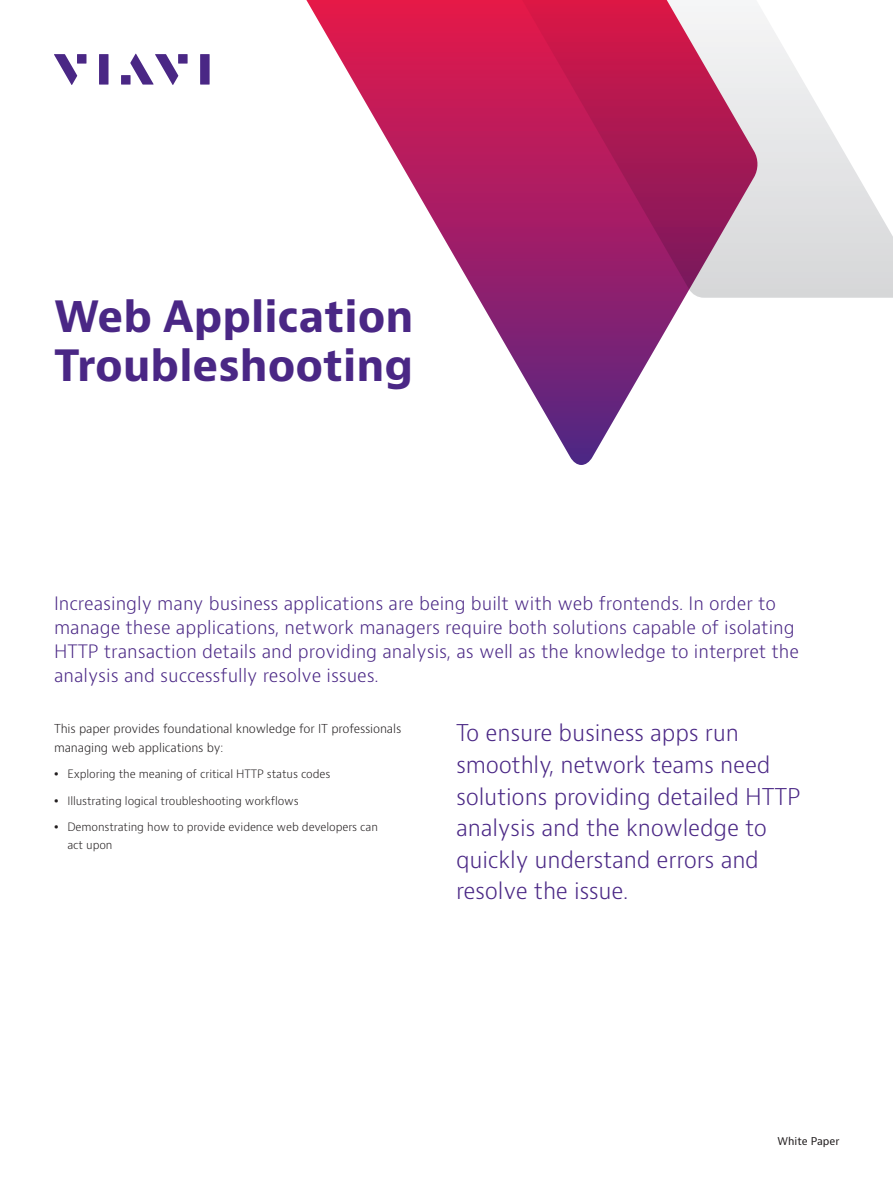
<style>
.page{position:relative;width:893px;height:1191px;background:#fff}
.page>*{position:absolute;margin:0;border:0;box-sizing:border-box;transform-origin:0 0}
.t1{font:700 42px/49.5px "Bernino Sans";color:#4a2785}
.t2{font:300 22.5px/31.5px "Bernino Sans";letter-spacing:-.01em;color:#4a2785}
.t3{font:300 18px/24px "Bernino Sans";color:#4a2785}
.t4{font:300 12px/18.8px "Bernino Sans";letter-spacing:-.01em;color:#231f20}
.t5{font:300 11.25px/18px "Bernino Sans";letter-spacing:-.01em;color:#231f20}
.t6{font:10.5px "Bernino Sans";color:#231f20}
</style>
<div class="page">
<svg style="left:306px;top:0;width:379px;height:465px"></svg>
<svg style="left:508px;top:1px;width:14px;height:297px"></svg>
<svg style="left:522px;top:1px;width:371px;height:297px"></svg>
<svg style="left:54px;top:54px;width:23px;height:31px"></svg>
<div style="left:77px;top:54px;width:9px;height:10px;background:#4a2785"></div>
<div style="left:99px;top:54px;width:10px;height:31px;background:#4a2785"></div>
<div style="left:178px;top:54px;width:10px;height:10px;background:#4a2785"></div>
<div style="left:200px;top:54px;width:10px;height:31px;background:#4a2785"></div>
<svg style="left:130px;top:54px;width:48px;height:31px"></svg>
<div style="left:121px;top:75px;width:10px;height:10px;background:#4a2785"></div>
<h1 class="t1" style="left:54px;top:292px;width:361px">Web Application<br>Troubleshooting</h1>
<p class="t3" style="left:54px;top:592px;width:747px">Increasingly many business applications are being built with web frontends. In order to manage these applications, network managers require both solutions capable of isolating HTTP transaction details and providing analysis, as well as the knowledge to interpret the analysis and successfully resolve issues.</p>
<p class="t4" style="left:54px;top:719px;width:349px">This paper provides foundational knowledge for IT professionals managing web applications by:</p>
<p class="t5" style="left:68px;top:765px;width:264px">Exploring the meaning of critical HTTP status codes</p>
<p class="t5" style="left:67px;top:792px;width:233px">Illustrating logical troubleshooting workflows</p>
<p class="t5" style="left:67px;top:818px;width:312px">Demonstrating how to provide evidence web developers can act upon</p>
<p class="t2" style="left:456px;top:718px;width:346px">To ensure business apps run smoothly, network teams need solutions providing detailed HTTP analysis and the knowledge to quickly understand errors and resolve the issue.</p>
<p class="t6" style="left:778px;top:1134px;width:63px">White Paper</p>
</div>
